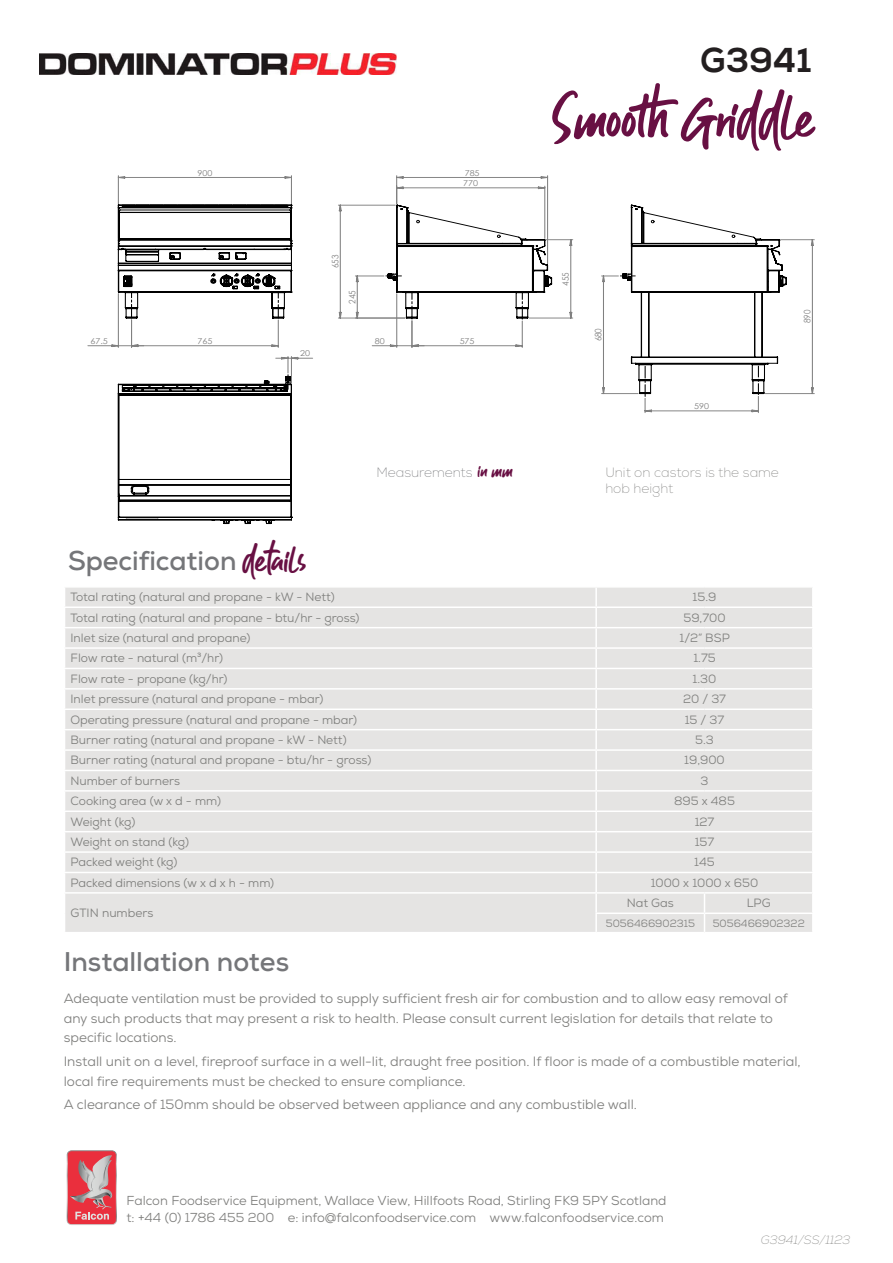
<style>
.page{position:relative;width:893px;height:1263px;background:#fff}
.page>*{position:absolute;margin:0;border:0;box-sizing:border-box;transform-origin:0 0}
.Script_Header_quote{font:55.5px "Guthen Bloots Personal Use";color:#681043}
.t1{font:34.5px "Nexa X Bold";color:#231f20}
.Script_Header_quote-2{font:33px "Guthen Bloots Personal Use";color:#681043}
.t2{font:700 27px "Nexa";color:#757679}
.Script_Header_quote-3{font:18px "Guthen Bloots Personal Use";color:#681043}
.Body{font:13.5px/19.5px "Nexa";color:#7e7e7c}
.t3{font:100 13.5px/16.2px "Nexa";color:#7e7e7c}
.t4{font:100 13.5px "Nexa";color:#757679}
.Body-2{font:13.05px "Nexa";color:#7e7e7c}
.Body-3{font:12px "Nexa";color:#7e7e7c}
.t5{font:italic 100 12px "Nexa";color:#7e7e7c}
.Body-4{font:10.5px "Nexa";color:#7e7e7c}
.t6{font:9px "Century Gothic";color:#808080;scale:.9 1}
.t7{font:8.1px "Century Gothic";color:#808080;scale:1.11 1}
</style>
<div class="page">
<div style="left:65px;top:588px;width:747px;height:344px;background:#e5e4e3"></div>
<hr style="left:64px;top:606px;width:532px;height:2px;background:#fff">
<hr style="left:596px;top:606px;width:108px;height:2px;background:#fff">
<hr style="left:704px;top:606px;width:110px;height:2px;background:#fff">
<hr style="left:64px;top:627px;width:532px;height:1px;background:#fff">
<hr style="left:596px;top:627px;width:108px;height:1px;background:#fff">
<hr style="left:704px;top:627px;width:110px;height:1px;background:#fff">
<hr style="left:64px;top:647px;width:532px;height:2px;background:#fff">
<hr style="left:596px;top:647px;width:108px;height:2px;background:#fff">
<hr style="left:704px;top:647px;width:110px;height:2px;background:#fff">
<hr style="left:64px;top:668px;width:532px;height:1px;background:#fff">
<hr style="left:596px;top:668px;width:108px;height:1px;background:#fff">
<hr style="left:704px;top:668px;width:110px;height:1px;background:#fff">
<hr style="left:64px;top:688px;width:532px;height:2px;background:#fff">
<hr style="left:596px;top:688px;width:108px;height:2px;background:#fff">
<hr style="left:704px;top:688px;width:110px;height:2px;background:#fff">
<hr style="left:64px;top:708px;width:532px;height:2px;background:#fff">
<hr style="left:596px;top:708px;width:108px;height:2px;background:#fff">
<hr style="left:704px;top:708px;width:110px;height:2px;background:#fff">
<hr style="left:64px;top:729px;width:532px;height:1px;background:#fff">
<hr style="left:596px;top:729px;width:108px;height:1px;background:#fff">
<hr style="left:704px;top:729px;width:110px;height:1px;background:#fff">
<hr style="left:64px;top:749px;width:532px;height:2px;background:#fff">
<hr style="left:596px;top:749px;width:108px;height:2px;background:#fff">
<hr style="left:704px;top:749px;width:110px;height:2px;background:#fff">
<hr style="left:64px;top:770px;width:532px;height:1px;background:#fff">
<hr style="left:596px;top:770px;width:108px;height:1px;background:#fff">
<hr style="left:704px;top:770px;width:110px;height:1px;background:#fff">
<hr style="left:64px;top:790px;width:532px;height:2px;background:#fff">
<hr style="left:596px;top:790px;width:108px;height:2px;background:#fff">
<hr style="left:704px;top:790px;width:110px;height:2px;background:#fff">
<hr style="left:64px;top:810px;width:532px;height:2px;background:#fff">
<hr style="left:596px;top:810px;width:108px;height:2px;background:#fff">
<hr style="left:704px;top:810px;width:110px;height:2px;background:#fff">
<hr style="left:64px;top:831px;width:532px;height:1px;background:#fff">
<hr style="left:596px;top:831px;width:108px;height:1px;background:#fff">
<hr style="left:704px;top:831px;width:110px;height:1px;background:#fff">
<hr style="left:64px;top:851px;width:532px;height:2px;background:#fff">
<hr style="left:596px;top:851px;width:108px;height:2px;background:#fff">
<hr style="left:704px;top:851px;width:110px;height:2px;background:#fff">
<hr style="left:64px;top:872px;width:532px;height:1px;background:#fff">
<hr style="left:596px;top:872px;width:108px;height:1px;background:#fff">
<hr style="left:704px;top:872px;width:110px;height:1px;background:#fff">
<hr style="left:64px;top:892px;width:532px;height:2px;background:#fff">
<hr style="left:596px;top:892px;width:108px;height:2px;background:#fff">
<hr style="left:704px;top:892px;width:110px;height:2px;background:#fff">
<hr style="left:595px;top:912px;width:109px;height:2px;background:#fff">
<svg style="left:595px;top:588px;width:2px;height:344px"></svg>
<hr style="left:704px;top:912px;width:110px;height:2px;background:#fff">
<svg style="left:704px;top:894px;width:1px;height:38px"></svg>
<img style="left:39px;top:54px;width:357px;height:21px">
<svg style="left:67px;top:1150px;width:50px;height:75px;background:#d7646d"></svg>
<svg style="left:275px;top:356px;width:484px;height:57px"></svg>
<svg style="left:88px;top:175px;width:204px;height:173px"></svg>
<svg style="left:118px;top:375px;width:174px;height:149px"></svg>
<svg style="left:338px;top:175px;width:477px;height:221px"></svg>
<p class="t1" style="left:700px;top:39px;width:113px">G3941</p>
<p class="t7" style="left:197px;top:167px;width:15px">900</p>
<p class="t7" style="left:465px;top:167px;width:15px">785</p>
<p class="t7" style="left:463px;top:177px;width:15px">770</p>
<p class="Script_Header_quote" style="left:553px;top:83px;width:262px">Smooth Griddle</p>
<p class="t7" style="left:90px;top:335px;width:17px">67.5</p>
<p class="t7" style="left:197px;top:335px;width:15px">765</p>
<p class="t7" style="left:300px;top:348px;width:10px">20</p>
<p class="t6" style="left:329px;top:268px;width:16px;rotate:-90deg">653</p>
<p class="t6" style="left:346px;top:304px;width:16px;rotate:-90deg">245</p>
<p class="t7" style="left:375px;top:335px;width:10px">80</p>
<p class="t7" style="left:460px;top:335px;width:15px">575</p>
<p class="t6" style="left:559px;top:286px;width:16px;rotate:-90deg">455</p>
<p class="t6" style="left:592px;top:341px;width:16px;rotate:-90deg">680</p>
<p class="t7" style="left:694px;top:400px;width:15px">590</p>
<p class="t2" style="left:68px;top:543px;width:170px">Specification</p>
<p class="Script_Header_quote-2" style="left:243px;top:539px;width:65px">details</p>
<p class="t4" style="left:376px;top:464px;width:98px">Measurements</p>
<p class="Script_Header_quote-3" style="left:478px;top:459px;width:36px">in mm</p>
<p class="t3" style="left:605px;top:464px;width:175px">Unit on castors is the same hob height</p>
<p class="t6" style="left:801px;top:323px;width:16px;rotate:-90deg">890</p>
<p class="Body-3" style="left:71px;top:589px;width:266px">Total rating (natural and propane - kW - Nett)</p>
<p class="Body-3" style="left:693px;top:589px;width:25px">15.9</p>
<p class="Body-3" style="left:71px;top:610px;width:290px">Total rating (natural and propane - btu/hr - gross)</p>
<p class="Body-3" style="left:683px;top:610px;width:44px">59,700</p>
<p class="Body-3" style="left:71px;top:630px;width:181px">Inlet size (natural and propane)</p>
<p class="Body-3" style="left:679px;top:630px;width:52px">1/2” BSP</p>
<p class="Body-3" style="left:71px;top:651px;width:154px">Flow rate - natural (m³/hr)</p>
<p class="Body-3" style="left:693px;top:651px;width:24px">1.75</p>
<p class="Body-3" style="left:71px;top:671px;width:159px">Flow rate - propane (kg/hr)</p>
<p class="Body-3" style="left:693px;top:671px;width:25px">1.30</p>
<p class="Body-3" style="left:71px;top:691px;width:254px">Inlet pressure (natural and propane - mbar)</p>
<p class="Body-3" style="left:683px;top:691px;width:45px">20 / 37</p>
<p class="Body-3" style="left:71px;top:712px;width:288px">Operating pressure (natural and propane - mbar)</p>
<p class="Body-3" style="left:685px;top:712px;width:41px">15 / 37</p>
<p class="Body-3" style="left:71px;top:732px;width:278px">Burner rating (natural and propane - kW - Nett)</p>
<p class="Body-3" style="left:695px;top:732px;width:20px">5.3</p>
<p class="Body-3" style="left:71px;top:753px;width:302px">Burner rating (natural and propane - btu/hr - gross)</p>
<p class="Body-3" style="left:684px;top:753px;width:42px">19,900</p>
<p class="Body-3" style="left:71px;top:773px;width:111px">Number of burners</p>
<p class="Body-3" style="left:700px;top:773px;width:9px">3</p>
<p class="Body-3" style="left:71px;top:793px;width:152px">Cooking area (w x d - mm)</p>
<p class="Body-3" style="left:674px;top:793px;width:62px">895 x 485</p>
<p class="Body-3" style="left:71px;top:814px;width:66px">Weight (kg)</p>
<p class="Body-3" style="left:695px;top:814px;width:21px">127</p>
<p class="Body-3" style="left:71px;top:834px;width:120px">Weight on stand (kg)</p>
<p class="Body-3" style="left:695px;top:834px;width:21px">157</p>
<p class="Body-3" style="left:71px;top:855px;width:108px">Packed weight (kg)</p>
<p class="Body-3" style="left:694px;top:855px;width:22px">145</p>
<p class="Body-3" style="left:71px;top:875px;width:205px">Packed dimensions (w x d x h - mm)</p>
<p class="Body-3" style="left:651px;top:875px;width:109px">1000 x 1000 x 650</p>
<p class="Body-3" style="left:71px;top:905px;width:84px">GTIN numbers</p>
<p class="Body-3" style="left:627px;top:895px;width:48px">Nat Gas</p>
<p class="Body-3" style="left:747px;top:895px;width:25px">LPG</p>
<p class="Body-4" style="left:606px;top:916px;width:91px">5056466902315</p>
<p class="Body-4" style="left:713px;top:916px;width:94px">5056466902322</p>
<p class="t2" style="left:64px;top:944px;width:227px">Installation notes</p>
<p class="Body" style="left:64px;top:989px;width:726px">Adequate ventilation must be provided to supply sufficient fresh air for combustion and to allow easy removal of any such products that may present a risk to health. Please consult current legislation for details that relate to specific locations.</p>
<p class="Body" style="left:64px;top:1052px;width:738px">Install unit on a level, fireproof surface in a well-lit, draught free position. If floor is made of a combustible material, local fire requirements must be checked to ensure compliance.</p>
<p class="Body" style="left:64px;top:1095px;width:575px">A clearance of 150mm should be observed between appliance and any combustible wall.</p>
<p class="Body-2" style="left:126px;top:1192px;width:541px">Falcon Foodservice Equipment, Wallace View, Hillfoots Road, Stirling FK9 5PY Scotland</p>
<p class="Body-2" style="left:126px;top:1209px;width:539px">t: +44 (0) 1786 455 200 e: info@falconfoodservice.com www.falconfoodservice.com</p>
<p class="t5" style="left:761px;top:1233px;width:91px">G3941/SS/1123</p>
</div>
